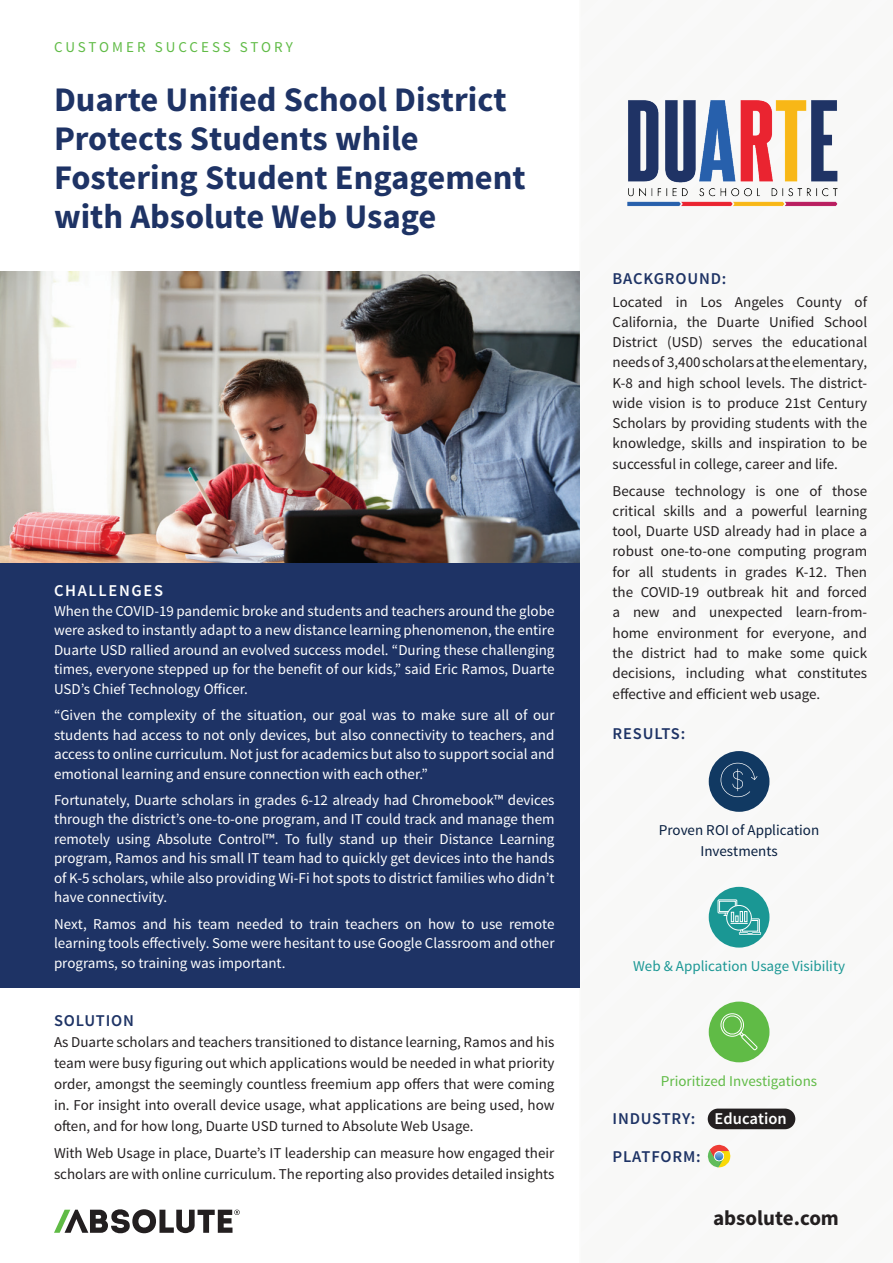
<style>
.page{position:relative;width:893px;height:1263px;background:#fff}
.page>*{position:absolute;margin:0;border:0;box-sizing:border-box;transform-origin:0 0}
.t1{font:700 34.5px/39px "Source Sans Pro";color:#1e3365}
.t2{font:700 21px "Source Sans Pro";color:#231f20}
.t3{font:600 16.5px "Source Sans Pro";letter-spacing:.05em;color:#1e3365}
.t4{font:600 16.5px "Source Sans Pro";color:#1e3365}
.t5{font:600 16.5px "Source Sans Pro";letter-spacing:.1em;color:#fff}
.t6{font:15px/20.4px "Source Sans Pro";color:#231f20;text-align:justify}
.t7{font:15px/19.5px "Source Sans Pro";color:#fff;text-align:justify}
.t8{font:15px/21px "Source Sans Pro";color:#071e3f;text-align:center}
.t9{font:15px "Source Sans Pro";color:#1a9794}
.t10{font:15px "Source Sans Pro";color:#60bb46}
.t11{font:15px "Source Sans Pro";letter-spacing:.19em;color:#60bb46}
.s1{color:#fff}
</style>
<div class="page">
<img style="left:0;top:271px;width:579px;height:292px">
<svg style="left:579px;top:271px;width:217px;height:897px"></svg>
<div style="left:0;top:563px;width:579px;height:425px;background:#1e3365"></div>
<img style="left:627px;top:100px;width:211px;height:107px">
<svg style="left:54px;top:1209px;width:185px;height:24px"></svg>
<p class="t11" style="left:54px;top:37px;width:240px">CUSTOMER SUCCESS STORY</p>
<h1 class="t1" style="left:54px;top:81px;width:473px">Duarte Unified School District<br>Protects Students while<br>Fostering Student Engagement with Absolute Web Usage</h1>
<p class="t5" style="left:54px;top:580px;width:110px">CHALLENGES</p>
<p class="t7" style="left:54px;top:601px;width:502px">When the COVID-19 pandemic broke and students and teachers around the globe were asked to instantly adapt to a new distance learning phenomenon, the entire Duarte USD rallied around an evolved success model. “During these challenging times, everyone stepped up for the benefit of our kids,” said Eric Ramos, Duarte USD’s Chief Technology Officer.</p>
<p class="t7" style="left:54px;top:706px;width:502px">“Given the complexity of the situation, our goal was to make sure all of our students had access to not only devices, but also connectivity to teachers, and access to online curriculum. Not just for academics but also to support social and emotional learning and ensure connection with each other.”</p>
<p class="t7" style="left:54px;top:790px;width:502px">Fortunately, Duarte scholars in grades 6-12 already had Chromebook™ devices through the district’s one-to-one program, and IT could track and manage them remotely using Absolute Control™. To fully stand up their Distance Learning program, Ramos and his small IT team had to quickly get devices into the hands of K-5 scholars, while also providing Wi-Fi hot spots to district families who didn’t have connectivity.</p>
<p class="t7" style="left:54px;top:914px;width:502px">Next, Ramos and his team needed to train teachers on how to use remote learning tools effectively. Some were hesitant to use Google Classroom and other programs, so training was important.</p>
<p class="t3" style="left:54px;top:1009px;width:82px">SOLUTION</p>
<p class="t6" style="left:54px;top:1031px;width:502px;line-height:21px">As Duarte scholars and teachers transitioned to distance learning, Ramos and his team were busy figuring out which applications would be needed in what priority order, amongst the seemingly countless freemium app offers that were coming in. For insight into overall device usage, what applications are being used, how often, and for how long, Duarte USD turned to Absolute Web Usage.</p>
<p class="t6" style="left:54px;top:1143px;width:502px;line-height:21px">With Web Usage in place, Duarte’s IT leadership can measure how engaged their scholars are with online curriculum. The reporting also provides detailed insights</p>
<p class="t3" style="left:613px;top:268px;width:115px">BACKGROUND:</p>
<p class="t6" style="left:613px;top:292px;width:256px">Located in Los Angeles County of California, the Duarte Unified School District (USD) serves the educational needs of 3,400 scholars at the elementary, K-8 and high school levels. The district&shy;wide vision is to produce 21st Century Scholars by providing students with the knowledge, skills and inspiration to be successful in college, career and life.</p>
<p class="t6" style="left:613px;top:481px;width:256px">Because technology is one of those critical skills and a powerful learning tool, Duarte USD already had in place a robust one-to-one computing program for all students in grades K-12. Then the COVID-19 outbreak hit and forced a new and unexpected learn-from&shy;home environment for everyone, and the district had to make some quick decisions, including what constitutes effective and efficient web usage.</p>
<p class="t3" style="left:613px;top:723px;width:74px">RESULTS:</p>
<p class="t8" style="left:659px;top:820px;width:162px">Proven ROI of Application<br>Investments</p>
<p class="t9" style="left:633px;top:956px;width:213px">Web &amp; Application Usage Visibility</p>
<p class="t10" style="left:661px;top:1071px;width:158px">Prioritized Investigations</p>
<p class="t4" style="left:613px;top:1108px;width:176px">INDUSTRY: <span class="s1">Education</span></p>
<p class="t3" style="left:613px;top:1146px;width:90px">PLATFORM:</p>
<h2 class="t2" style="left:713px;top:1204px;width:127px">absolute.com</h2>
</div>
